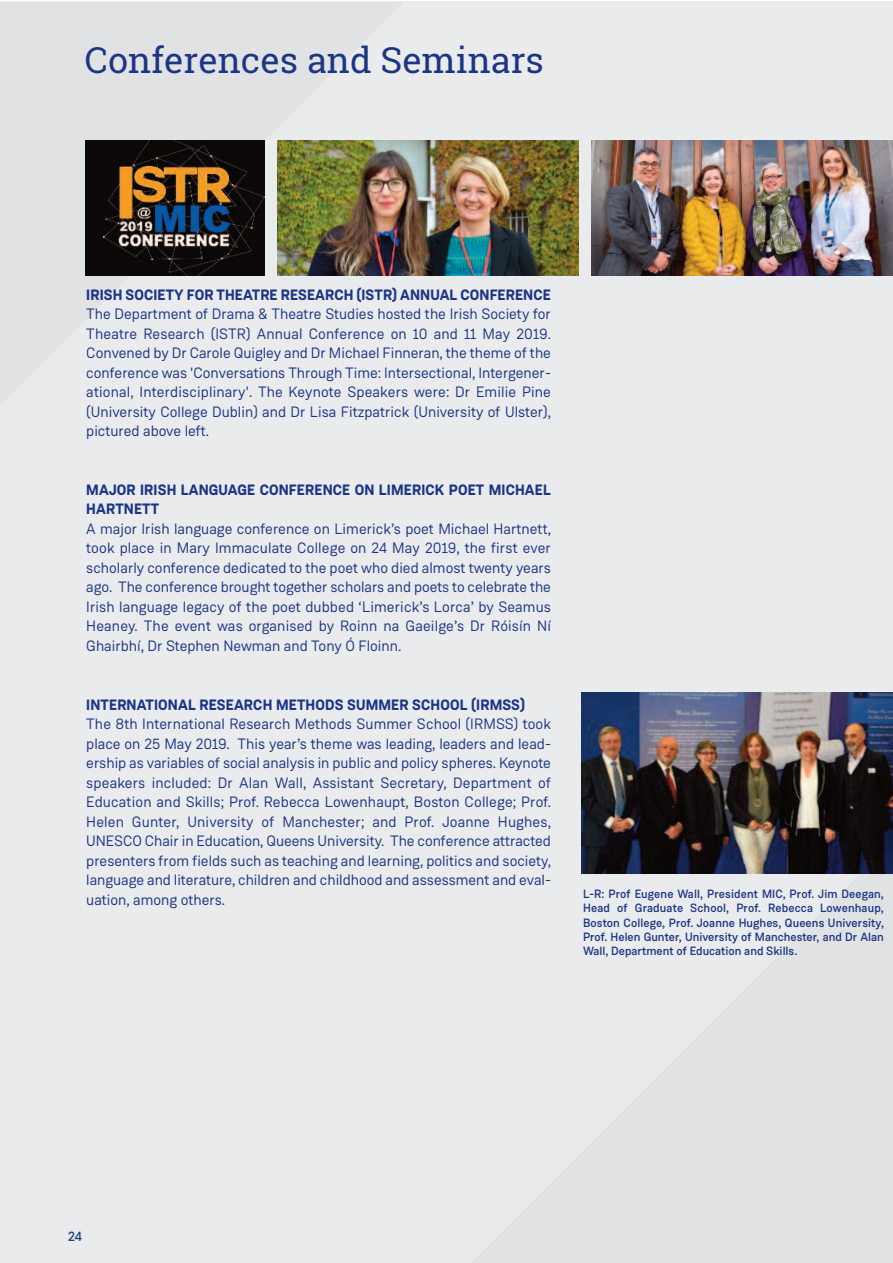
<style>
.page{position:relative;width:893px;height:1263px;background:#fff}
.page>*{position:absolute;margin:0;border:0;box-sizing:border-box;transform-origin:0 0}
.t1{font:36px "Roboto Slab";color:#1c3685}
.t2{font:15px/19.5px "Weissenhof Grotesk";color:#1c3685;text-align:justify}
.t3{font:700 15px/19.5px "Weissenhof Grotesk";letter-spacing:.01em;color:#1c3685}
.t4{font:500 13.5px "Weissenhof Grotesk";color:#1f3f7c}
.t5{font:500 12px/14.4px "Weissenhof Grotesk";color:#1c3685;text-align:justify}
</style>
<div class="page">
<div style="left:0;top:2px;width:893px;height:1261px;background:#eaebec"></div>
<img style="left:85px;top:140px;width:180px;height:135px">
<img style="left:278px;top:140px;width:301px;height:135px">
<img style="left:592px;top:140px;width:301px;height:135px">
<img style="left:582px;top:693px;width:311px;height:180px">
<h1 class="t1" style="left:85px;top:39px;width:461px">Conferences and Seminars</h1>
<p class="t3" style="left:86px;top:286px;width:466px">IRISH SOCIETY FOR THEATRE RESEARCH (ISTR) ANNUAL CONFERENCE</p>
<p class="t2" style="left:86px;top:306px;width:466px">The Department of Drama &amp; Theatre Studies hosted the Irish Society for Theatre Research (ISTR) Annual Conference on 10 and 11 May 2019.<br>Convened by Dr Carole Quigley and Dr Michael Finneran, the theme of the conference was 'Conversations Through Time: Intersectional, Intergener&shy;ational, Interdisciplinary'. The Keynote Speakers were: Dr Emilie Pine (University College Dublin) and Dr Lisa Fitzpatrick (University of Ulster), pictured above left.</p>
<p class="t3" style="left:86px;top:481px;width:466px">MAJOR IRISH LANGUAGE CONFERENCE ON LIMERICK POET MICHAEL<br>HARTNETT</p>
<p class="t2" style="left:86px;top:520px;width:466px">A major Irish language conference on Limerick’s poet Michael Hartnett, took place in Mary Immaculate College on 24 May 2019, the first ever scholarly conference dedicated to the poet who died almost twenty years ago. The conference brought together scholars and poets to celebrate the Irish language legacy of the poet dubbed ‘Limerick’s Lorca’ by Seamus Heaney. The event was organised by Roinn na Gaeilge’s Dr Róisín Ní Ghairbhí, Dr Stephen Newman and Tony Ó Floinn.</p>
<p class="t3" style="left:86px;top:696px;width:440px">INTERNATIONAL RESEARCH METHODS SUMMER SCHOOL (IRMSS)</p>
<p class="t2" style="left:86px;top:715px;width:466px">The 8th International Research Methods Summer School (IRMSS) took place on 25 May 2019. This year’s theme was leading, leaders and lead&shy;ership as variables of social analysis in public and policy spheres. Keynote speakers included: Dr Alan Wall, Assistant Secretary, Department of Education and Skills; Prof. Rebecca Lowenhaupt, Boston College; Prof.<br>Helen Gunter, University of Manchester; and Prof. Joanne Hughes, UNESCO Chair in Education, Queens University. The conference attracted presenters from fields such as teaching and learning, politics and society, language and literature, children and childhood and assessment and eval&shy;uation, among others.</p>
<p class="t5" style="left:583px;top:887px;width:302px">L-R: Prof Eugene Wall, President MIC, Prof. Jim Deegan, Head of Graduate School, Prof. Rebecca Lowenhaup, Boston College, Prof. Joanne Hughes, Queens University, Prof. Helen Gunter, University of Manchester, and Dr Alan Wall, Department of Education and Skills.</p>
<p class="t4" style="left:68px;top:1232px;width:16px">24</p>
</div>
